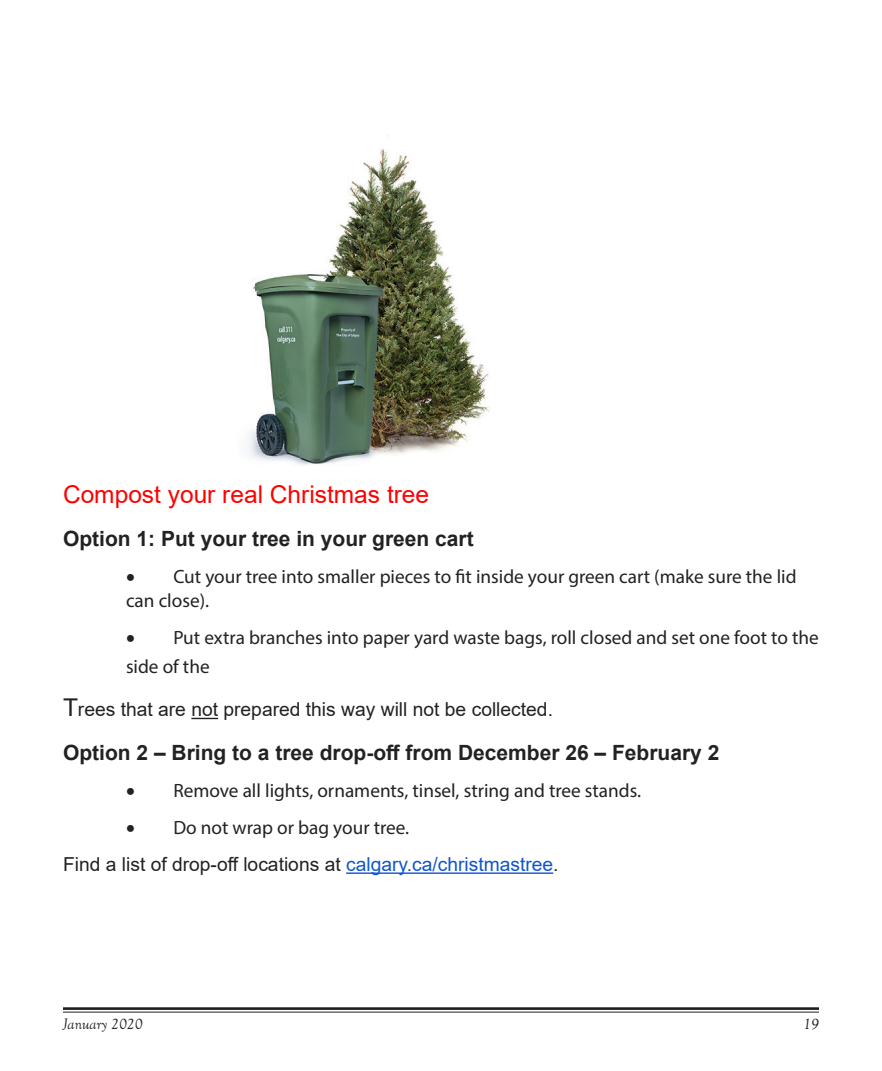
<style>
.page{position:relative;width:882px;height:1071px;background:#fff}
.page>*{position:absolute;margin:0;border:0;box-sizing:border-box;transform-origin:0 0}
.t1{font:24.5px "Arial";color:#f00}
.t2{font:700 21px "Arial";color:#222}
.t3{font:19.25px/23.1px "Myriad Pro";color:#222}
.t4{font:19.25px "Arial";color:#222}
.t5{font:19.25px "Symbol";color:#222}
.t6{font:italic 15.75px "Goudy Old Sty";color:#231f20}
.s1{font-size:24.5px}
.s2{color:#15c}
</style>
<div class="page">
<svg style="left:191px;top:718px;width:27px;height:1px"></svg>
<hr style="left:346px;top:872px;width:207px;height:2px;background:#15c">
<img style="left:248px;top:135px;width:242px;height:330px">
<hr style="left:63px;top:1007px;width:756px;height:3px;background:#231f20">
<hr style="left:63px;top:1012px;width:756px;height:1px;background:#231f20">
<p class="t1" style="left:63px;top:477px;width:368px">Compost your real Christmas tree</p>
<p class="t2" style="left:63px;top:524px;width:412px">Option 1: Put your tree in your green cart</p>
<p class="t5" style="left:126px;top:564px;width:10px">•</p>
<p class="t3" style="left:126px;top:565px;width:672px;text-indent:47px">Cut your tree into smaller pieces to fit inside your green cart (make sure the lid can close).</p>
<p class="t5" style="left:126px;top:624px;width:10px">•</p>
<p class="t3" style="left:126px;top:622px;width:694px;line-height:29.4px;text-indent:47px">Put extra branches into paper yard waste bags, roll closed and set one foot to the side of the</p>
<p class="t4" style="left:63px;top:696px;width:492px"><span class="s1">T</span>rees that are not prepared this way will not be collected.</p>
<p class="t2" style="left:63px;top:738px;width:658px">Option 2 – Bring to a tree drop-off from December 26 – February 2</p>
<p class="t5" style="left:126px;top:778px;width:10px">•</p>
<p class="t3" style="left:173px;top:779px;width:469px">Remove all lights, ornaments, tinsel, string and tree stands.</p>
<p class="t5" style="left:126px;top:815px;width:10px">•</p>
<p class="t3" style="left:173px;top:816px;width:237px">Do not wrap or bag your tree.</p>
<p class="t4" style="left:63px;top:851px;width:497px">Find a list of drop-off locations at <span class="s2">calgary.ca/christmastree</span>.</p>
<p class="t6" style="left:63px;top:1015px;width:81px">January 2020</p>
<p class="t6" style="left:803px;top:1016px;width:17px">19</p>
</div>
